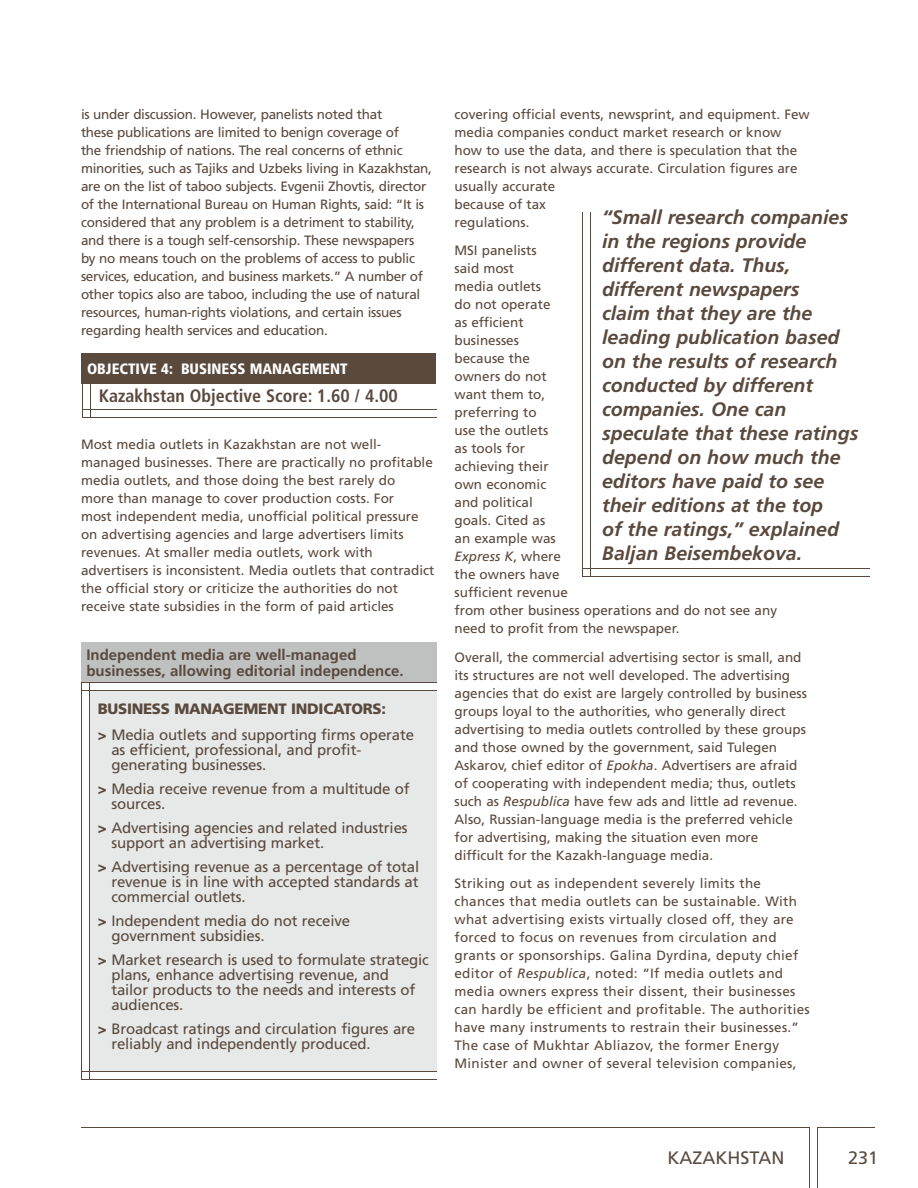
<style>
.page{position:relative;width:918px;height:1188px;background:#fff}
.page>*{position:absolute;margin:0;border:0;box-sizing:border-box;transform-origin:0 0}
.t1{font:italic 700 19.5px/24px "Frutiger";color:#5a493d}
.t2{font:700 condensed 18px "Frutiger";color:#5a493d}
.t3{font:18px "Frutiger";color:#5a493d}
.t4{font:15px/15px "Frutiger";letter-spacing:-.01em;color:#5a493d}
.t5{font:700 15px/16.5px "Frutiger";color:#5a493d}
.t6{font:900 condensed 15px "Frutiger";color:#fff}
.t7{font:13.5px/18px "Frutiger";color:#5a493d}
.t8{font:13.5px/18px "Frutiger";letter-spacing:-.02em;color:#5a493d}
.t9{font:13.5px/18px "Frutiger";letter-spacing:.02em;color:#5a493d}
.s1{font-weight:900}
.s2{font-style:italic}
</style>
<div class="page">
<hr style="left:82px;top:409px;width:354px;height:1px;background:#5a493d">
<hr style="left:82px;top:417px;width:354px;height:1px;background:#5a493d">
<hr style="left:90px;top:381px;width:1px;height:36px;background:#5a493d">
<hr style="left:82px;top:381px;width:1px;height:36px;background:#5a493d">
<div style="left:81px;top:353px;width:355px;height:31px;background:#5a493d"></div>
<hr style="left:817px;top:1127px;width:1px;height:61px;background:#5a493d">
<hr style="left:817px;top:1127px;width:58px;height:1px;background:#5a493d">
<hr style="left:81px;top:1127px;width:728px;height:1px;background:#5a493d">
<hr style="left:809px;top:1127px;width:1px;height:61px;background:#5a493d">
<hr style="left:590px;top:212px;width:1px;height:364px;background:#5a493d">
<hr style="left:582px;top:212px;width:1px;height:365px;background:#5a493d">
<hr style="left:583px;top:568px;width:287px;height:1px;background:#5a493d">
<hr style="left:583px;top:576px;width:287px;height:1px;background:#5a493d">
<div style="left:90px;top:691px;width:346px;height:381px;background:#e7e9e9"></div>
<div style="left:81px;top:642px;width:355px;height:40px;background:#bfc1c1"></div>
<hr style="left:81px;top:682px;width:355px;height:1px;background:#5a493d">
<hr style="left:81px;top:690px;width:355px;height:1px;background:#5a493d">
<hr style="left:82px;top:1071px;width:354px;height:1px;background:#5a493d">
<hr style="left:82px;top:1079px;width:354px;height:1px;background:#5a493d">
<hr style="left:89px;top:683px;width:1px;height:397px;background:#5a493d">
<hr style="left:81px;top:683px;width:1px;height:397px;background:#5a493d">
<p class="t8" style="left:81px;top:105px;width:352px">is under discussion. However, panelists noted that<br>these publications are limited to benign coverage of<br>the friendship of nations. The real concerns of ethnic minorities, such as Tajiks and Uzbeks living in Kazakhstan, are on the list of taboo subjects. Evgenii Zhovtis, director of the International Bureau on Human Rights, said: “It is considered that any problem is a detriment to stability, and there is a tough self-censorship. These newspapers by no means touch on the problems of access to public services, education, and business markets.” A number of other topics also are taboo, including the use of natural resources, human-rights violations, and certain issues regarding health services and education.</p>
<p class="t6" style="left:87px;top:360px;width:262px">OBJECTIVE 4: BUSINESS MANAGEMENT</p>
<h2 class="t2" style="left:99px;top:385px;width:301px">Kazakhstan Objective Score: 1.60 / 4.00</h2>
<p class="t7" style="left:81px;top:435px;width:355px">Most media outlets in Kazakhstan are not well&shy;managed businesses. There are practically no profitable media outlets, and those doing the best rarely do<br>more than manage to cover production costs. For<br>most independent media, unofficial political pressure on advertising agencies and large advertisers limits revenues. At smaller media outlets, work with advertisers is inconsistent. Media outlets that contradict the official story or criticize the authorities do not receive state subsidies in the form of paid articles</p>
<p class="t5" style="left:86px;top:646px;width:319px">Independent media are well-managed businesses, allowing editorial independence.</p>
<p class="t4" style="left:98px;top:696px;width:318px;line-height:25.8px"><span class="s1">BUSINESS MANAGEMENT INDICATORS:<br>&gt;</span> Media outlets and supporting firms operate</p>
<p class="t4" style="left:111px;top:742px;width:251px">as efficient, professional, and profit&shy;generating businesses.</p>
<p class="t4" style="left:111px;top:781px;width:300px;text-indent:-13px"><span class="s1">&gt;</span> Media receive revenue from a multitude of sources.</p>
<p class="t4" style="left:111px;top:820px;width:298px;text-indent:-13px"><span class="s1">&gt;</span> Advertising agencies and related industries support an advertising market.</p>
<p class="t4" style="left:111px;top:859px;width:309px;text-align:justify;text-indent:-13px"><span class="s1">&gt;</span> Advertising revenue as a percentage of total revenue is in line with accepted standards at commercial outlets.</p>
<p class="t4" style="left:111px;top:913px;width:240px;text-indent:-13px"><span class="s1">&gt;</span> Independent media do not receive government subsidies.</p>
<p class="t4" style="left:111px;top:952px;width:319px;text-indent:-13px"><span class="s1">&gt;</span> Market research is used to formulate strategic plans, enhance advertising revenue, and tailor products to the needs and interests of audiences.</p>
<p class="t4" style="left:111px;top:1021px;width:305px;text-indent:-13px"><span class="s1">&gt;</span> Broadcast ratings and circulation figures are reliably and independently produced.</p>
<p class="t7" style="left:454px;top:105px;width:357px">covering official events, newsprint, and equipment. Few media companies conduct market research or know how to use the data, and there is speculation that the research is not always accurate. Circulation figures are usually accurate<br>because of tax<br>regulations.</p>
<p class="t7" style="left:454px;top:241px;width:324px">MSI panelists<br>said most<br>media outlets<br>do not operate<br>as efficient<br>businesses<br>because the<br>owners do not<br>want them to,<br>preferring to<br>use the outlets<br>as tools for<br>achieving their<br>own economic<br>and political<br>goals. Cited as<br>an example was<br><span class="s2">Express K</span>, where<br>the owners have<br>sufficient revenue<br>from other business operations and do not see any need to profit from the newspaper.</p>
<p class="t7" style="left:454px;top:648px;width:354px">Overall, the commercial advertising sector is small, and its structures are not well developed. The advertising agencies that do exist are largely controlled by business groups loyal to the authorities, who generally direct advertising to media outlets controlled by these groups and those owned by the government, said Tulegen Askarov, chief editor of <span class="s2">Epokha</span>. Advertisers are afraid of cooperating with independent media; thus, outlets such as <span class="s2">Respublica</span> have few ads and little ad revenue.<br>Also, Russian-language media is the preferred vehicle for advertising, making the situation even more difficult for the Kazakh-language media.</p>
<p class="t9" style="left:454px;top:874px;width:357px">Striking out as independent severely limits the chances that media outlets can be sustainable. With what advertising exists virtually closed off, they are forced to focus on revenues from circulation and grants or sponsorships. Galina Dyrdina, deputy chief editor of <span class="s2">Respublica</span>, noted: “If media outlets and media owners express their dissent, their businesses can hardly be efficient and profitable. The authorities have many instruments to restrain their businesses.” The case of Mukhtar Abliazov, the former Energy Minister and owner of several television companies,</p>
<p class="t1" style="left:602px;top:205px;width:258px">“Small research companies in the regions provide different data. Thus, different newspapers<br>claim that they are the leading publication based on the results of research conducted by different companies. One can speculate that these ratings depend on how much the editors have paid to see their editions at the top<br>of the ratings,” explained<br>Baljan Beisembekova.</p>
<h2 class="t3" style="left:668px;top:1147px;width:119px">KAZAKHSTAN</h2>
<h2 class="t3" style="left:848px;top:1147px;width:32px">231</h2>
</div>
